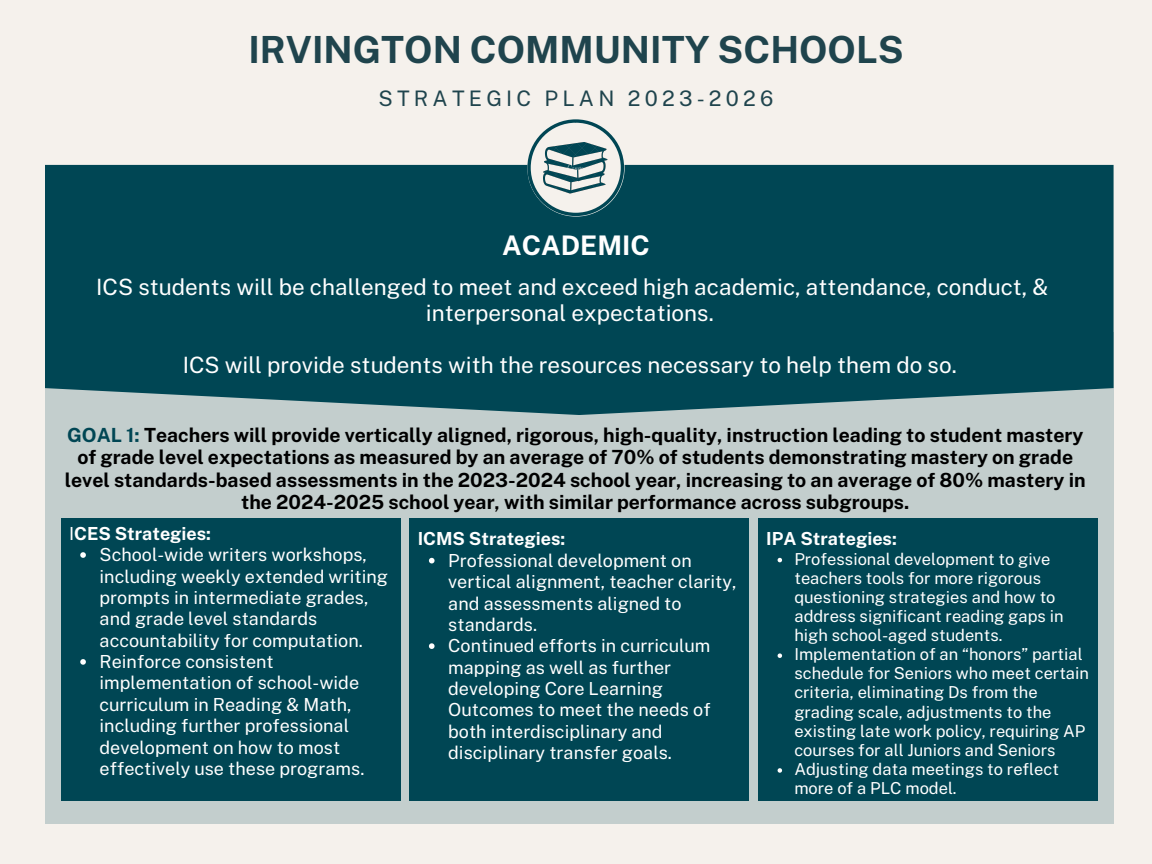
<style>
.page{position:relative;width:1152px;height:864px;background:#f5f1ec}
.page>*{position:absolute;margin:0;border:0;box-sizing:border-box;transform-origin:0 0}
.t1{font:700 37.35px "Public Sans";color:#1f444d}
.t2{font:700 27px "Public Sans";color:#fff}
.t3{font:22.5px/25.8px "Public Sans";color:#fff;text-align:center}
.t4{font:21.3px "Public Sans";letter-spacing:.195em;color:#1f444d}
.t5{font:700 19.5px/22.5px "Public Sans";color:#000;text-align:center}
.t6{font:18px/21.3px "Public Sans";color:#fff}
.t7{font:700 18px "Public Sans";color:#fff}
.t8{font:16.5px/19.2px "Public Sans";color:#fff}
.s1{color:#004654}
.s2{font-weight:400}
</style>
<div class="page">
<div style="left:45px;top:332px;width:1069px;height:492px;background:#c3cecd"></div>
<div style="left:45px;top:165px;width:1069px;height:250px;background:#004654"></div>
<svg style="left:527px;top:119px;width:97px;height:97px"></svg>
<img style="left:544px;top:143px;width:64px;height:50px">
<div style="left:61px;top:518px;width:339px;height:283px;background:#004654"></div>
<svg style="left:80px;top:552px;width:6px;height:6px"></svg>
<svg style="left:80px;top:659px;width:6px;height:6px"></svg>
<div style="left:758px;top:519px;width:340px;height:282px;background:#004654"></div>
<svg style="left:778px;top:558px;width:4px;height:4px"></svg>
<svg style="left:778px;top:653px;width:4px;height:5px"></svg>
<svg style="left:778px;top:768px;width:4px;height:5px"></svg>
<div style="left:409px;top:518px;width:340px;height:283px;background:#004654"></div>
<svg style="left:429px;top:558px;width:6px;height:5px"></svg>
<svg style="left:429px;top:643px;width:6px;height:6px"></svg>
<p class="t1" style="left:248px;top:28px;width:657px">IRVINGTON COMMUNITY SCHOOLS</p>
<p class="t4" style="left:378px;top:86px;width:396px">STRATEGIC PLAN 2023-2026</p>
<p class="t2" style="left:502px;top:229px;width:149px">ACADEMIC</p>
<p class="t3" style="left:96px;top:274px;width:954px">ICS students will be challenged to meet and exceed high academic, attendance, conduct, &amp; interpersonal expectations.</p>
<p class="t3" style="left:183px;top:352px;width:776px">ICS will provide students with the resources necessary to help them do so.</p>
<p class="t5" style="left:65px;top:424px;width:1022px"><span class="s1">GOAL 1:</span> Teachers will provide vertically aligned, rigorous, high-quality, instruction leading to student mastery of grade level expectations as measured by an average of 70% of students demonstrating mastery on grade level standards-based assessments in the 2023-2024 school year, increasing to an average of 80% mastery in the 2024-2025 school year, with similar performance across subgroups.</p>
<p class="t7" style="left:69px;top:523px;width:144px"><span class="s2">I</span>CES Strategies:</p>
<p class="t6" style="left:100px;top:544px;width:290px">School-wide writers workshops, including weekly extended writing prompts in intermediate grades, and grade level standards accountability for computation.</p>
<p class="t6" style="left:100px;top:651px;width:266px">Reinforce consistent implementation of school-wide curriculum in Reading &amp; Math, including further professional development on how to most effectively use these programs.</p>
<p class="t7" style="left:418px;top:528px;width:149px">ICMS Strategies:</p>
<p class="t6" style="left:448px;top:550px;width:290px">Professional development on vertical alignment, teacher clarity, and assessments aligned to standards.</p>
<p class="t6" style="left:448px;top:635px;width:264px">Continued efforts in curriculum mapping as well as further developing Core Learning<br>Outcomes to meet the needs of both interdisciplinary and disciplinary transfer goals.</p>
<p class="t7" style="left:766px;top:528px;width:132px">IPA Strategies:</p>
<p class="t8" style="left:794px;top:549px;width:271px">Professional development to give teachers tools for more rigorous questioning strategies and how to address significant reading gaps in high school-aged students.</p>
<p class="t8" style="left:794px;top:645px;width:296px">Implementation of an “honors” partial schedule for Seniors who meet certain criteria, eliminating Ds from the grading scale, adjustments to the existing late work policy, requiring AP courses for all Juniors and Seniors</p>
<p class="t8" style="left:794px;top:759px;width:266px">Adjusting data meetings to reflect more of a PLC model.</p>
</div>
